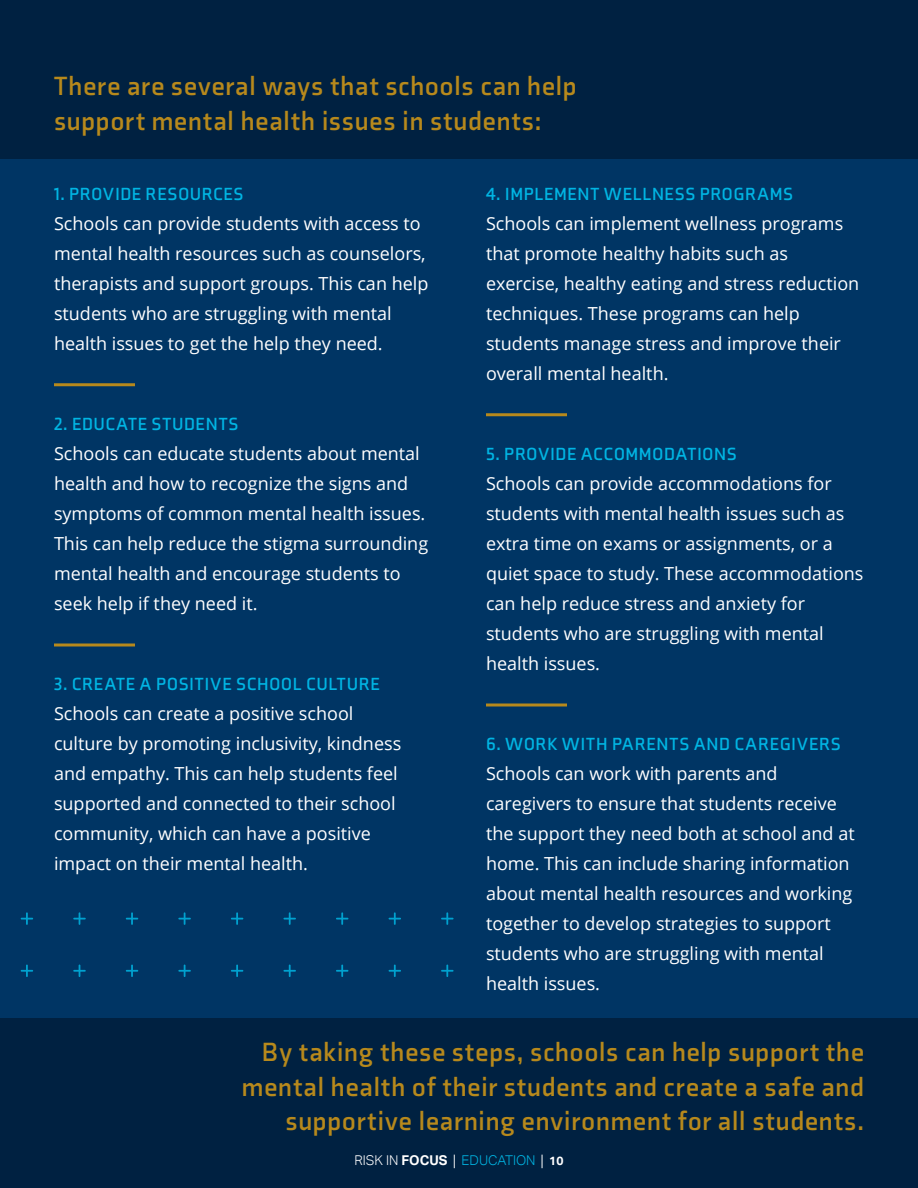
<style>
.page{position:relative;width:918px;height:1188px;background:#002141}
.page>*{position:absolute;margin:0;border:0;box-sizing:border-box;transform-origin:0 0}
.Caption_-_Gold{font:700 27px/34.5px "Axia";letter-spacing:.025em;color:#b7891c}
.Body{font:18px/30px "Open Sans";color:#fff}
.Caption_-_Audacious_Blue{font:700 18px "Axia";letter-spacing:.035em;color:#00b5e3}
.t1{font:300 13.5px "Aktiv Grotesk";color:#00b5e3}
.s1{color:#fff}
.s2{font-weight:700;color:#fff}
.s3{font-family:"Open Sans";font-weight:400;color:#fff}
.s4{font-weight:700;font-size:12px;color:#fff}
</style>
<div class="page">
<div style="left:0;top:159px;width:918px;height:859px;background:#003564"></div>
<hr style="left:54px;top:383px;width:81px;height:3px;background:#b7891c">
<hr style="left:54px;top:644px;width:81px;height:2px;background:#b7891c">
<hr style="left:486px;top:413px;width:81px;height:3px;background:#b7891c">
<hr style="left:486px;top:704px;width:81px;height:2px;background:#b7891c">
<svg style="left:21px;top:912px;width:12px;height:13px"></svg>
<svg style="left:73px;top:912px;width:13px;height:13px"></svg>
<svg style="left:126px;top:912px;width:12px;height:13px"></svg>
<svg style="left:178px;top:912px;width:13px;height:13px"></svg>
<svg style="left:231px;top:912px;width:12px;height:13px"></svg>
<svg style="left:283px;top:912px;width:13px;height:13px"></svg>
<svg style="left:336px;top:912px;width:12px;height:13px"></svg>
<svg style="left:389px;top:912px;width:12px;height:13px"></svg>
<svg style="left:441px;top:912px;width:13px;height:13px"></svg>
<svg style="left:21px;top:965px;width:12px;height:12px"></svg>
<svg style="left:73px;top:965px;width:13px;height:12px"></svg>
<svg style="left:126px;top:965px;width:12px;height:12px"></svg>
<svg style="left:178px;top:965px;width:13px;height:12px"></svg>
<svg style="left:231px;top:965px;width:12px;height:12px"></svg>
<svg style="left:283px;top:965px;width:13px;height:12px"></svg>
<svg style="left:336px;top:965px;width:12px;height:12px"></svg>
<svg style="left:389px;top:965px;width:12px;height:12px"></svg>
<svg style="left:441px;top:965px;width:13px;height:12px"></svg>
<p class="Caption_-_Gold" style="left:54px;top:69px;width:524px">There are several ways that schools can help support mental health issues in students:</p>
<p class="Caption_-_Audacious_Blue" style="left:54px;top:183px;width:191px">1. PROVIDE RESOURCES</p>
<p class="Body" style="left:54px;top:208px;width:376px">Schools can provide students with access to mental health resources such as counselors, therapists and support groups. This can help students who are struggling with mental health issues to get the help they need.</p>
<p class="Caption_-_Audacious_Blue" style="left:54px;top:413px;width:186px">2. EDUCATE STUDENTS</p>
<p class="Body" style="left:54px;top:438px;width:376px">Schools can educate students about mental health and how to recognize the signs and symptoms of common mental health issues.<br>This can help reduce the stigma surrounding mental health and encourage students to seek help if they need it.</p>
<p class="Caption_-_Audacious_Blue" style="left:54px;top:673px;width:327px">3. CREATE A POSITIVE SCHOOL CULTURE</p>
<p class="Body" style="left:54px;top:698px;width:349px">Schools can create a positive school culture by promoting inclusivity, kindness and empathy. This can help students feel supported and connected to their school community, which can have a positive impact on their mental health.</p>
<p class="Caption_-_Audacious_Blue" style="left:486px;top:183px;width:309px">4. IMPLEMENT WELLNESS PROGRAMS</p>
<p class="Body" style="left:486px;top:208px;width:375px">Schools can implement wellness programs that promote healthy habits such as exercise, healthy eating and stress reduction techniques. These programs can help students manage stress and improve their overall mental health.</p>
<p class="Caption_-_Audacious_Blue" style="left:486px;top:443px;width:252px">5. PROVIDE ACCOMMODATIONS</p>
<p class="Body" style="left:486px;top:468px;width:379px">Schools can provide accommodations for students with mental health issues such as extra time on exams or assignments, or a quiet space to study. These accommodations can help reduce stress and anxiety for students who are struggling with mental health issues.</p>
<p class="Caption_-_Audacious_Blue" style="left:486px;top:733px;width:356px">6. WORK WITH PARENTS AND CAREGIVERS</p>
<p class="Body" style="left:486px;top:758px;width:370px">Schools can work with parents and caregivers to ensure that students receive the support they need both at school and at home. This can include sharing information about mental health resources and working together to develop strategies to support students who are struggling with mental health issues.</p>
<p class="Caption_-_Gold" style="left:242px;top:1035px;width:624px;text-align:right">By taking these steps, schools can help support the mental health of their students and create a safe and supportive learning environment for all students.</p>
<p class="t1" style="left:355px;top:1152px;width:210px"><span class="s1">RISK IN</span> <span class="s2">FOCUS</span> <span class="s3">|</span> EDUCATION <span class="s3">|</span> <span class="s4">10</span></p>
</div>
